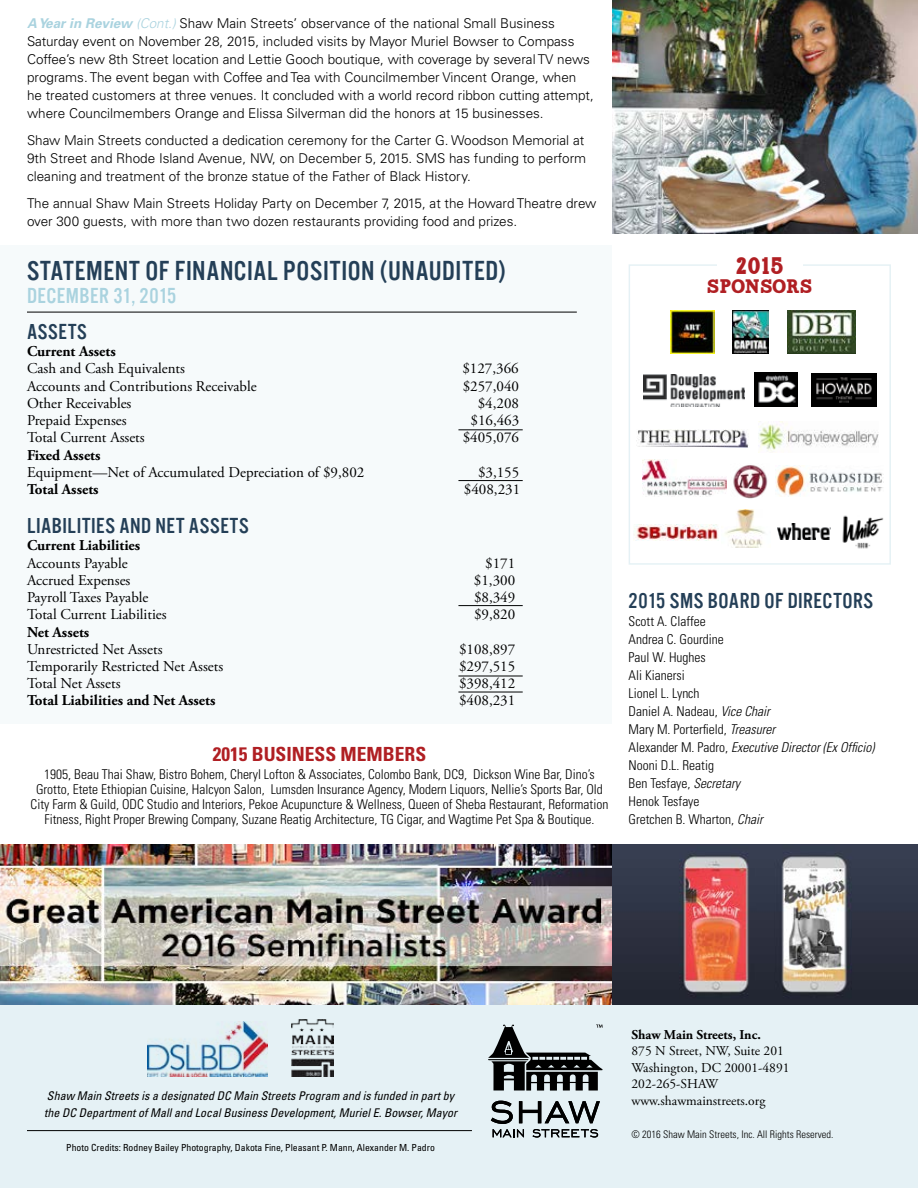
<style>
.page{position:relative;width:918px;height:1188px;background:#fff}
.page>*{position:absolute;margin:0;border:0;box-sizing:border-box;transform-origin:0 0}
.t1{font:28.5px "Alternate Got No 3 D";letter-spacing:.025em;color:#243f57}
.t2{font:24px "Carton";color:#b01f23}
.t3{font:22.5px "Alternate Got No 3 D";letter-spacing:.025em;color:#243f57}
.t4{font:22.5px "Alternate Got No 3 D";letter-spacing:.02em;color:#aad3df}
.t5{font:700 condensed 19.5px "Univers";color:#b01f23}
.t6{font:19.5px "Carton";letter-spacing:-.015em;color:#b01f23}
.t7{font:15px "Adobe Garamond Pro";color:#000}
.t8{font:700 15px "Adobe Garamond Pro";color:#000}
.t9{font:300 13.5px/18px "Univers";color:#000}
.t10{font:300 condensed 13.5px/18px "Univers";color:#000;text-align:center}
.t11{font:13.5px/16.5px "Adobe Garamond Pro";color:#000}
.t12{font:700 13.5px "Adobe Garamond Pro";color:#000}
.t13{font:italic condensed 12px/16.5px "Univers";color:#000}
.t14{font:300 condensed 10.5px "Univers";color:#000}
.t15{font:condensed 9.75px "Univers";color:#000}
.s1{font-weight:700;font-style:italic;color:#aad3df}
.s2{font-style:italic;color:#aad3df}
.s3{font-style:italic}
</style>
<div class="page">
<img style="left:0;top:844px;width:918px;height:161px">
<div style="left:0;top:1005px;width:918px;height:183px;background:#e5f1f5"></div>
<div style="left:0;top:245px;width:612px;height:479px;background:#f6fafb"></div>
<img style="left:446px;top:844px;width:13px;height:161px">
<img style="left:733px;top:465px;width:35px;height:34px">
<img style="left:733px;top:310px;width:36px;height:44px">
<img style="left:644px;top:374px;width:100px;height:33px">
<img style="left:643px;top:460px;width:83px;height:37px">
<img style="left:725px;top:509px;width:40px;height:38px">
<img style="left:758px;top:422px;width:121px;height:30px">
<img style="left:777px;top:524px;width:54px;height:16px">
<img style="left:754px;top:373px;width:43px;height:34px">
<img style="left:811px;top:374px;width:66px;height:32px">
<img style="left:775px;top:466px;width:109px;height:31px">
<img style="left:292px;top:1020px;width:42px;height:57px">
<img style="left:148px;top:1022px;width:119px;height:55px">
<svg style="left:491px;top:1101px;width:109px;height:37px"></svg>
<svg style="left:488px;top:1024px;width:115px;height:67px"></svg>
<img style="left:612px;top:0;width:306px;height:234px">
<hr style="left:27px;top:312px;width:550px;height:1px;background:#000">
<hr style="left:458px;top:430px;width:65px;height:1px;background:#000101">
<hr style="left:458px;top:480px;width:65px;height:1px;background:#000101">
<hr style="left:458px;top:605px;width:65px;height:1px;background:#000101">
<hr style="left:458px;top:676px;width:65px;height:1px;background:#000101">
<hr style="left:458px;top:692px;width:65px;height:1px;background:#000101">
<img style="left:671px;top:310px;width:43px;height:44px">
<img style="left:788px;top:310px;width:67px;height:44px">
<img style="left:638px;top:429px;width:110px;height:18px">
<img style="left:634px;top:524px;width:84px;height:17px">
<img style="left:842px;top:515px;width:42px;height:34px">
<hr style="left:27px;top:1130px;width:445px;height:1px;background:#000">
<p class="t9" style="left:27px;top:14px;width:568px"><span class="s1">A Year in Review</span> <span class="s2">(Cont.)</span> Shaw Main Streets’ observance of the national Small Business Saturday event on November 28, 2015, included visits by Mayor Muriel Bowser to Compass Coffee’s new 8th Street location and Lettie Gooch boutique, with coverage by several TV news programs. The event began with Coffee and Tea with Councilmember Vincent Orange, when he treated customers at three venues. It concluded with a world record ribbon cutting attempt, where Councilmembers Orange and Elissa Silverman did the honors at 15 businesses.</p>
<p class="t9" style="left:27px;top:131px;width:561px">Shaw Main Streets conducted a dedication ceremony for the Carter G. Woodson Memorial at<br>9th Street and Rhode Island Avenue, NW, on December 5, 2015. SMS has funding to perform cleaning and treatment of the bronze statue of the Father of Black History.</p>
<p class="t9" style="left:27px;top:194px;width:571px">The annual Shaw Main Streets Holiday Party on December 7, 2015, at the Howard Theatre drew over 300 guests, with more than two dozen restaurants providing food and prizes.</p>
<h1 class="t1" style="left:27px;top:261px;width:480px">STATEMENT OF FINANCIAL POSITION (UNAUDITED)</h1>
<h3 class="t4" style="left:27px;top:288px;width:151px">DECEMBER 31, 2015</h3>
<h3 class="t3" style="left:27px;top:324px;width:61px">ASSETS</h3>
<p class="t8" style="left:27px;top:343px;width:90px">Current Assets</p>
<p class="t7" style="left:27px;top:360px;width:160px">Cash and Cash Equivalents</p>
<p class="t7" style="left:462px;top:360px;width:58px">$127,366</p>
<p class="t7" style="left:27px;top:377px;width:231px">Accounts and Contributions Receivable</p>
<p class="t7" style="left:463px;top:377px;width:58px">$257,040</p>
<p class="t7" style="left:27px;top:394px;width:106px">Other Receivables</p>
<p class="t7" style="left:478px;top:394px;width:43px">$4,208</p>
<p class="t7" style="left:27px;top:411px;width:101px">Prepaid Expenses</p>
<p class="t7" style="left:471px;top:411px;width:50px">$16,463</p>
<p class="t7" style="left:27px;top:429px;width:119px">Total Current Assets</p>
<p class="t7" style="left:463px;top:429px;width:58px">$405,076</p>
<p class="t8" style="left:27px;top:446px;width:75px">Fixed Assets</p>
<p class="t7" style="left:27px;top:463px;width:339px">Equipment—Net of Accumulated Depreciation of $9,802</p>
<p class="t7" style="left:478px;top:463px;width:43px">$3,155</p>
<p class="t8" style="left:27px;top:481px;width:73px">Total Assets</p>
<p class="t7" style="left:464px;top:480px;width:58px">$408,231</p>
<h3 class="t3" style="left:27px;top:518px;width:223px">LIABILITIES AND NET ASSETS</h3>
<p class="t8" style="left:27px;top:537px;width:115px">Current Liabilities</p>
<p class="t7" style="left:27px;top:554px;width:102px">Accounts Payable</p>
<p class="t7" style="left:485px;top:554px;width:31px">$171</p>
<p class="t7" style="left:27px;top:571px;width:105px">Accrued Expenses</p>
<p class="t7" style="left:474px;top:571px;width:43px">$1,300</p>
<p class="t7" style="left:27px;top:588px;width:123px">Payroll Taxes Payable</p>
<p class="t7" style="left:474px;top:588px;width:43px">$8,349</p>
<p class="t7" style="left:27px;top:606px;width:141px">Total Current Liabilities</p>
<p class="t7" style="left:474px;top:606px;width:43px">$9,820</p>
<p class="t8" style="left:27px;top:623px;width:64px">Net Assets</p>
<p class="t7" style="left:27px;top:640px;width:137px">Unrestricted Net Assets</p>
<p class="t7" style="left:459px;top:640px;width:58px">$108,897</p>
<p class="t7" style="left:27px;top:657px;width:198px">Temporarily Restricted Net Assets</p>
<p class="t7" style="left:459px;top:657px;width:58px">$297,515</p>
<p class="t7" style="left:27px;top:675px;width:95px">Total Net Assets</p>
<p class="t7" style="left:459px;top:675px;width:58px">$398,412</p>
<p class="t8" style="left:27px;top:691px;width:190px">Total Liabilities and Net Assets</p>
<p class="t7" style="left:459px;top:691px;width:58px">$408,231</p>
<h3 class="t5" style="left:213px;top:742px;width:215px">2015 BUSINESS MEMBERS</h3>
<p class="t10" style="left:31px;top:766px;width:579px;line-height:15px">1905, Beau Thai Shaw, Bistro Bohem, Cheryl Lofton &amp; Associates, Colombo Bank, DC9, Dickson Wine Bar, Dino’s Grotto, Etete Ethiopian Cuisine, Halcyon Salon, Lumsden Insurance Agency, Modern Liquors, Nellie’s Sports Bar, Old City Farm &amp; Guild, ODC Studio and Interiors, Pekoe Acupuncture &amp; Wellness, Queen of Sheba Restaurant, Reformation Fitness, Right Proper Brewing Company, Suzane Reatig Architecture, TG Cigar, and Wagtime Pet Spa &amp; Boutique.</p>
<h2 class="t2" style="left:736px;top:256px;width:50px">2015</h2>
<h3 class="t6" style="left:707px;top:279px;width:107px">SPONSORS</h3>
<h3 class="t3" style="left:629px;top:593px;width:246px">2015 SMS BOARD OF DIRECTORS</h3>
<p class="t10" style="left:629px;top:612px;width:247px;text-align:left">Scott A. Claffee<br>Andrea C. Gourdine<br>Paul W. Hughes<br>Ali Kianersi<br>Lionel L. Lynch<br>Daniel A. Nadeau, <span class="s3">Vice Chair<br></span>Mary M. Porterfield, <span class="s3">Treasurer<br></span>Alexander M. Padro, <span class="s3">Executive Director (Ex Officio)<br></span>Nooni D.L. Reatig<br>Ben Tesfaye, <span class="s3">Secretary<br></span>Henok Tesfaye<br>Gretchen B. Wharton, <span class="s3">Chair</span></p>
<p class="t13" style="left:44px;top:1087px;width:415px">Shaw Main Streets is a designated DC Main Streets Program and is funded in part by the DC Department of Mall and Local Business Development, Muriel E. Bowser, Mayor</p>
<p class="t15" style="left:66px;top:1141px;width:370px">Photo Credits: Rodney Bailey Photography, Dakota Fine, Pleasant P. Mann, Alexander M. Padro</p>
<p class="t12" style="left:632px;top:1026px;width:131px">Shaw Main Streets, Inc.</p>
<p class="t11" style="left:632px;top:1043px;width:160px">875 N Street, NW, Suite 201<br>Washington, DC 20001-4891<br>202-265-SHAW www.shawmainstreets.org</p>
<p class="t14" style="left:632px;top:1128px;width:203px">© 2016 Shaw Main Streets, Inc. All Rights Reserved.</p>
</div>
